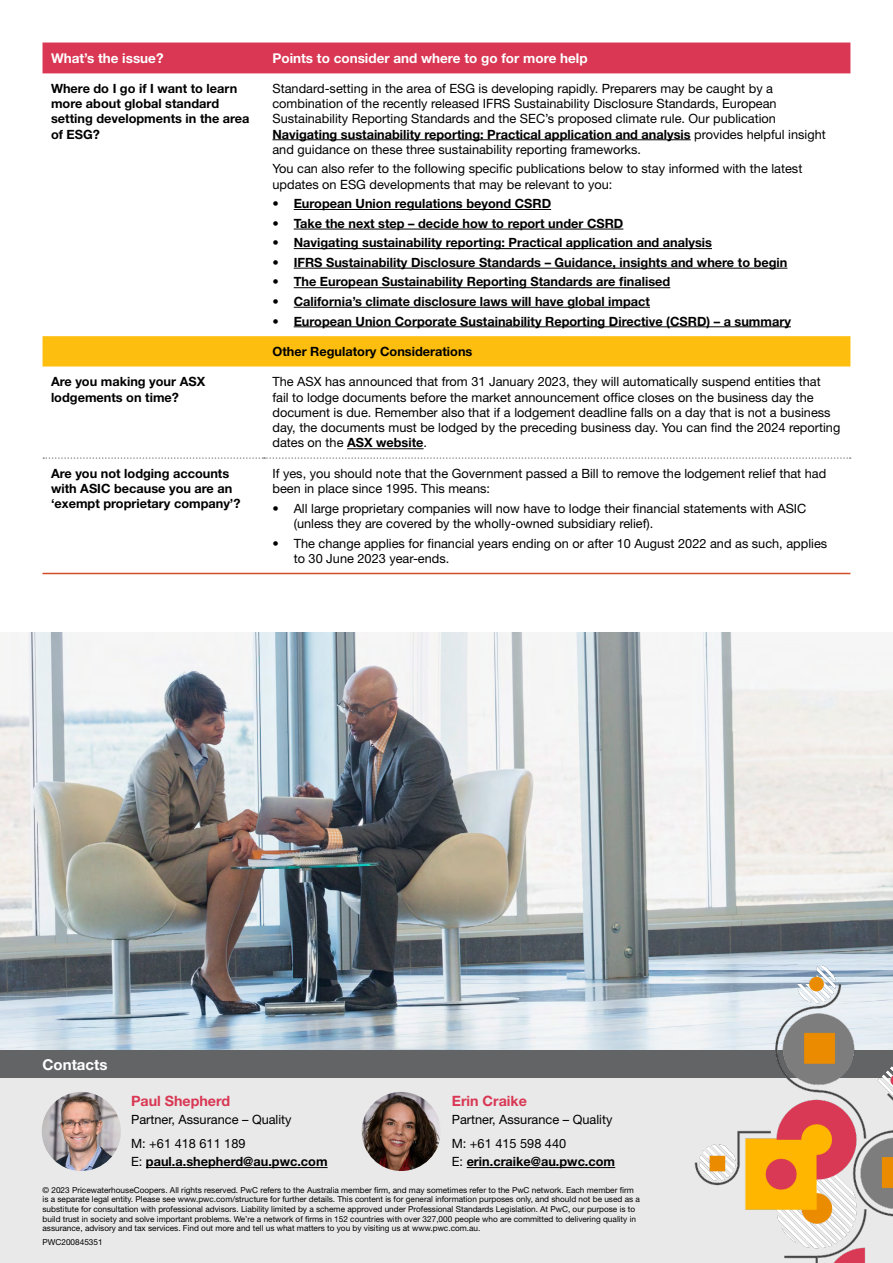
<style>
.page{position:relative;width:893px;height:1263px;background:#fff}
.page>*{position:absolute;margin:0;border:0;box-sizing:border-box;transform-origin:0 0}
.body{font:700 15px "Helvetica Neue LT Std";color:#fff}
.body-2{font:700 14.25px "Helvetica Neue LT Std";color:#d93753}
.body-3{font:700 13.5px "Helvetica Neue LT Std";color:#fff}
.Bullet{font:12.75px/15.3px "Helvetica Neue LT Std";color:#000}
.body-4{font:700 12.75px/15.3px "Helvetica Neue LT Std";color:#000}
.body-5{font:12.75px/15.3px "Helvetica Neue LT Std";color:#000}
.body-6{font:8.25px/9.6px "Helvetica Neue LT Std";color:#000}
.s1{font-weight:700}
.s2{font-weight:400}
</style>
<div class="page">
<img style="left:0;top:632px;width:893px;height:418px">
<div style="left:43px;top:43px;width:807px;height:30px;background:#d93753"></div>
<div style="left:43px;top:336px;width:807px;height:30px;background:#febe10"></div>
<svg style="left:43px;top:457px;width:808px;height:2px"></svg>
<hr style="left:43px;top:573px;width:221px;height:1px;background:#d04d27">
<hr style="left:264px;top:573px;width:586px;height:1px;background:#d04d27">
<hr style="left:272px;top:139px;width:419px;height:1px;background:#000">
<hr style="left:294px;top:209px;width:257px;height:1px;background:#000">
<hr style="left:294px;top:229px;width:329px;height:1px;background:#000">
<hr style="left:294px;top:248px;width:418px;height:1px;background:#000">
<hr style="left:294px;top:268px;width:493px;height:1px;background:#000">
<hr style="left:294px;top:287px;width:376px;height:1px;background:#000">
<hr style="left:294px;top:307px;width:356px;height:1px;background:#000">
<hr style="left:294px;top:326px;width:497px;height:1px;background:#000">
<hr style="left:347px;top:448px;width:77px;height:1px;background:#000">
<div style="left:0;top:1050px;width:893px;height:213px;background:#e9e9ea"></div>
<img style="left:42px;top:1092px;width:79px;height:79px;border-radius:40px">
<hr style="left:146px;top:1167px;width:182px;height:1px;background:#000">
<img style="left:362px;top:1092px;width:79px;height:79px;border-radius:40px">
<hr style="left:467px;top:1167px;width:148px;height:1px;background:#000">
<div style="left:0;top:1050px;width:893px;height:28px;background:#636466"></div>
<img style="left:657px;top:965px;width:236px;height:298px">
<p class="body-3" style="left:51px;top:50px;width:114px">What’s the issue?</p>
<p class="body-3" style="left:272px;top:50px;width:317px">Points to consider and where to go for more help</p>
<p class="body-4" style="left:51px;top:80px;width:200px">Where do I go if I want to learn more about global standard setting developments in the area of ESG?</p>
<p class="Bullet" style="left:272px;top:80px;width:555px">Standard-setting in the area of ESG is developing rapidly. Preparers may be caught by a combination of the recently released IFRS Sustainability Disclosure Standards, European Sustainability Reporting Standards and the SEC’s proposed climate rule. Our publication <span class="s1">Navigating sustainability reporting: Practical application and analysis</span> provides helpful insight and guidance on these three sustainability reporting frameworks.</p>
<p class="Bullet" style="left:272px;top:161px;width:531px">You can also refer to the following specific publications below to stay informed with the latest updates on ESG developments that may be relevant to you:</p>
<p class="body-4" style="left:272px;top:196px;width:280px">• European Union regulations beyond CSRD</p>
<p class="body-4" style="left:272px;top:215px;width:352px">• Take the next step – decide how to report under CSRD</p>
<p class="body-4" style="left:272px;top:235px;width:441px">• Navigating sustainability reporting: Practical application and analysis</p>
<p class="body-4" style="left:272px;top:254px;width:516px">• IFRS Sustainability Disclosure Standards – Guidance, insights and where to begin</p>
<p class="body-4" style="left:272px;top:274px;width:399px">• The European Sustainability Reporting Standards are finalised</p>
<p class="body-4" style="left:272px;top:293px;width:379px">• California’s climate disclosure laws will have global impact</p>
<p class="body-4" style="left:272px;top:313px;width:520px">• European Union Corporate Sustainability Reporting Directive (CSRD) – a summary</p>
<p class="body-4" style="left:272px;top:343px;width:201px">Other Regulatory Considerations</p>
<p class="body-4" style="left:51px;top:374px;width:156px">Are you making your ASX lodgements on time?</p>
<p class="body-5" style="left:272px;top:374px;width:569px">The ASX has announced that from 31 January 2023, they will automatically suspend entities that<br>fail to lodge documents before the market announcement office closes on the business day the document is due. Remember also that if a lodgement deadline falls on a day that is not a business day, the documents must be lodged by the preceding business day. You can find the 2024 reporting dates on the <span class="s1">ASX website</span>.</p>
<p class="body-4" style="left:51px;top:465px;width:191px">Are you not lodging accounts with ASIC because you are an ‘exempt proprietary company’?</p>
<p class="Bullet" style="left:272px;top:465px;width:555px">If yes, you should note that the Government passed a Bill to remove the lodgement relief that had been in place since 1995. This means:</p>
<p class="Bullet" style="left:294px;top:500px;width:514px;text-indent:-21px">• All large proprietary companies will now have to lodge their financial statements with ASIC (unless they are covered by the wholly-owned subsidiary relief).</p>
<p class="Bullet" style="left:294px;top:535px;width:535px;text-indent:-21px">• The change applies for financial years ending on or after 10 August 2022 and as such, applies to 30 June 2023 year-ends.</p>
<p class="body" style="left:43px;top:1055px;width:67px">Contacts</p>
<p class="body-2" style="left:131px;top:1092px;width:100px">Paul Shepherd</p>
<p class="body-5" style="left:131px;top:1112px;width:162px">Partner, Assurance – Quality</p>
<p class="body-5" style="left:131px;top:1136px;width:116px">M: +61 418 611 189</p>
<p class="body-4" style="left:131px;top:1154px;width:198px"><span class="s2">E:</span> paul.a.shepherd@au.pwc.com</p>
<p class="body-2" style="left:452px;top:1092px;width:77px">Erin Craike</p>
<p class="body-5" style="left:452px;top:1112px;width:162px">Partner, Assurance – Quality</p>
<p class="body-5" style="left:452px;top:1136px;width:116px">M: +61 415 598 440</p>
<p class="body-4" style="left:452px;top:1154px;width:165px"><span class="s2">E:</span> erin.craike@au.pwc.com</p>
<p class="body-6" style="left:43px;top:1185px;width:599px">© 2023 PricewaterhouseCoopers. All rights reserved. PwC refers to the Australia member firm, and may sometimes refer to the PwC network. Each member firm is a separate legal entity. Please see www.pwc.com/structure for further details. This content is for general information purposes only, and should not be used as a substitute for consultation with professional advisors. Liability limited by a scheme approved under Professional Standards Legislation. At PwC, our purpose is to build trust in society and solve important problems. We’re a network of firms in 152 countries with over 327,000 people who are committed to delivering quality in assurance, advisory and tax services. Find out more and tell us what matters to you by visiting us at www.pwc.com.au.</p>
<p class="body-6" style="left:43px;top:1237px;width:62px">PWC200845351</p>
</div>
